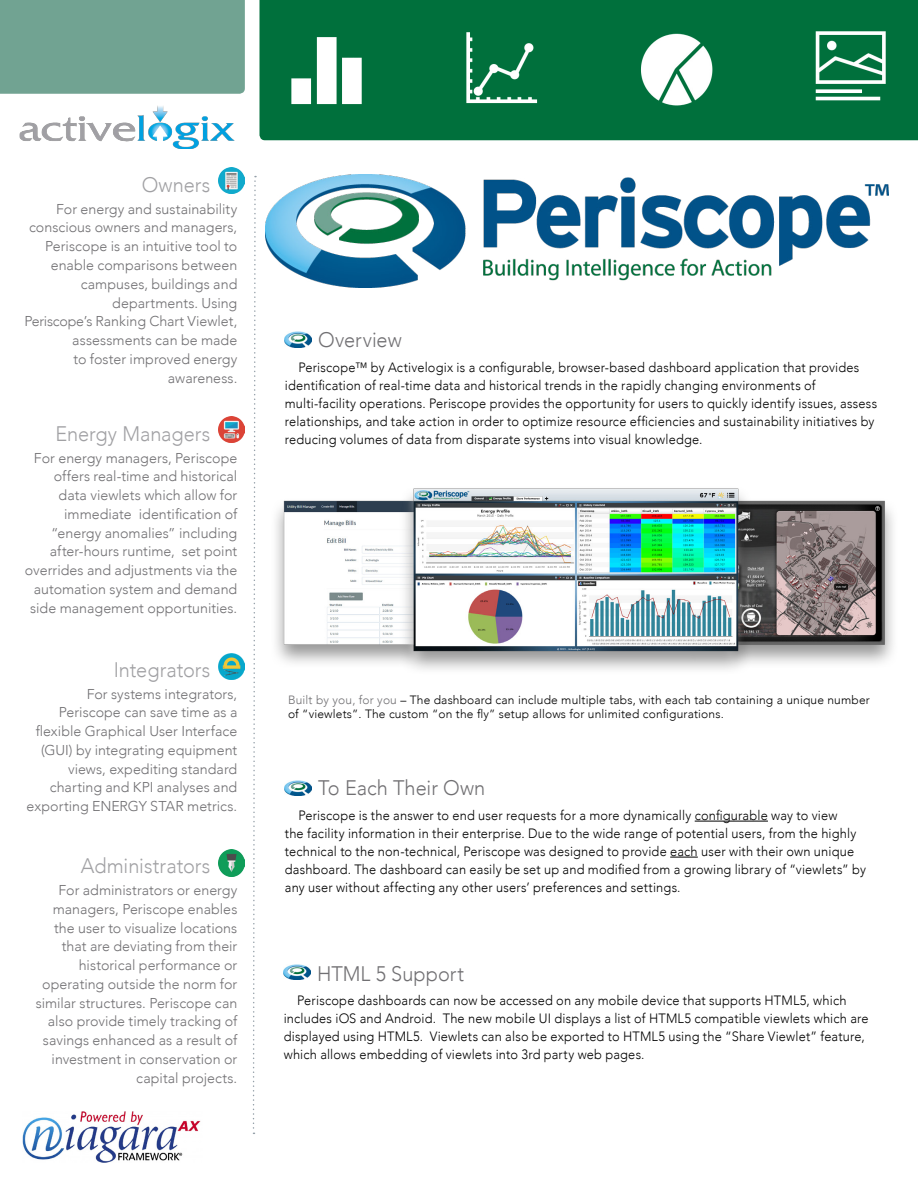
<style>
.page{position:relative;width:918px;height:1188px;background:#fff}
.page>*{position:absolute;margin:0;border:0;box-sizing:border-box;transform-origin:0 0}
.t1{font:300 21px "Avenir LT Com";color:#a1a1a4;scale:.95 1}
.t2{font:300 21px "Avenir LT Com";color:#717073;scale:.95 1}
.t3{font:300 14.25px/18.8px "Avenir LT Com";color:#717073;text-align:right}
.t4{font:300 13.5px/18px "Avenir LT Com";letter-spacing:.015em;color:#000;scale:.95 1}
.t5{font:300 12px/14.4px "Avenir LT Com";letter-spacing:.015em;color:#000}
.s1{color:#717073}
</style>
<div class="page">
<img style="left:266px;top:175px;width:623px;height:113px">
<div style="left:260px;top:0;width:658px;height:140px;background:#00703c"></div>
<svg style="left:252px;top:176px;width:5px;height:958px"></svg>
<img style="left:22px;top:1111px;width:179px;height:52px">
<hr style="left:695px;top:821px;width:73px;height:1px;background:#000">
<svg style="left:670px;top:857px;width:28px;height:1px"></svg>
<div style="left:0;top:0;width:245px;height:94px;background:#71a392"></div>
<img style="left:284px;top:965px;width:26px;height:15px">
<img style="left:285px;top:780px;width:27px;height:15px">
<img style="left:285px;top:332px;width:27px;height:15px">
<img style="left:256px;top:467px;width:637px;height:213px">
<img style="left:19px;top:106px;width:216px;height:43px">
<img style="left:288px;top:29px;width:77px;height:85px">
<img style="left:462px;top:31px;width:77px;height:74px">
<img style="left:637px;top:32px;width:77px;height:75px">
<img style="left:812px;top:29px;width:77px;height:75px">
<img style="left:218px;top:167px;width:27px;height:27px">
<img style="left:218px;top:416px;width:27px;height:27px">
<img style="left:218px;top:653px;width:27px;height:27px">
<img style="left:218px;top:850px;width:27px;height:26px">
<h1 class="t1" style="left:142px;top:172px;width:74px">Owners</h1>
<p class="t3" style="left:24px;top:199px;width:215px">For energy and sustainability conscious owners and managers,<br>Periscope is an intuitive tool to enable comparisons between campuses, buildings and departments. Using<br>Periscope’s Ranking Chart Viewlet, assessments can be made<br>to foster improved energy awareness.</p>
<h1 class="t1" style="left:56px;top:421px;width:164px">Energy Managers</h1>
<p class="t3" style="left:25px;top:448px;width:214px">For energy managers, Periscope offers real-time and historical data viewlets which allow for immediate identification of “energy anomalies” including after-hours runtime, set point overrides and adjustments via the automation system and demand side management opportunities.</p>
<h1 class="t1" style="left:114px;top:657px;width:103px">Integrators</h1>
<p class="t3" style="left:27px;top:684px;width:212px">For systems integrators,<br>Periscope can save time as a flexible Graphical User Interface (GUI) by integrating equipment views, expediting standard charting and KPI analyses and exporting ENERGY STAR metrics.</p>
<h1 class="t1" style="left:81px;top:853px;width:138px">Administrators</h1>
<p class="t3" style="left:36px;top:881px;width:203px">For administrators or energy managers, Periscope enables the user to visualize locations that are deviating from their historical performance or operating outside the norm for similar structures. Periscope can also provide timely tracking of savings enhanced as a result of investment in conservation or capital projects.</p>
<h1 class="t2" style="left:318px;top:328px;width:89px">Overview</h1>
<p class="t4" style="left:285px;top:358px;width:625px;text-indent:14px">Periscope™ by Activelogix is a configurable, browser-based dashboard application that provides identification of real-time data and historical trends in the rapidly changing environments of multi-facility operations. Periscope provides the opportunity for users to quickly identify issues, assess relationships, and take action in order to optimize resource efficiencies and sustainability initiatives by reducing volumes of data from disparate systems into visual knowledge.</p>
<p class="t5" style="left:288px;top:692px;width:583px"><span class="s1">Built by you, for you</span> – The dashboard can include multiple tabs, with each tab containing a unique number of “viewlets”. The custom “on the fly” setup allows for unlimited configurations.</p>
<h1 class="t2" style="left:318px;top:776px;width:177px">To Each Their Own</h1>
<p class="t4" style="left:285px;top:806px;width:613px;text-indent:13px">Periscope is the answer to end user requests for a more dynamically configurable way to view<br>the facility information in their enterprise. Due to the wide range of potential users, from the highly technical to the non-technical, Periscope was designed to provide each user with their own unique dashboard. The dashboard can easily be set up and modified from a growing library of “viewlets” by any user without affecting any other users’ preferences and settings.</p>
<h1 class="t2" style="left:317px;top:961px;width:156px">HTML 5 Support</h1>
<p class="t4" style="left:284px;top:992px;width:617px;text-indent:14px">Periscope dashboards can now be accessed on any mobile device that supports HTML5, which includes iOS and Android. The new mobile UI displays a list of HTML5 compatible viewlets which are displayed using HTML5. Viewlets can also be exported to HTML5 using the “Share Viewlet” feature, which allows embedding of viewlets into 3rd party web pages.</p>
</div>
